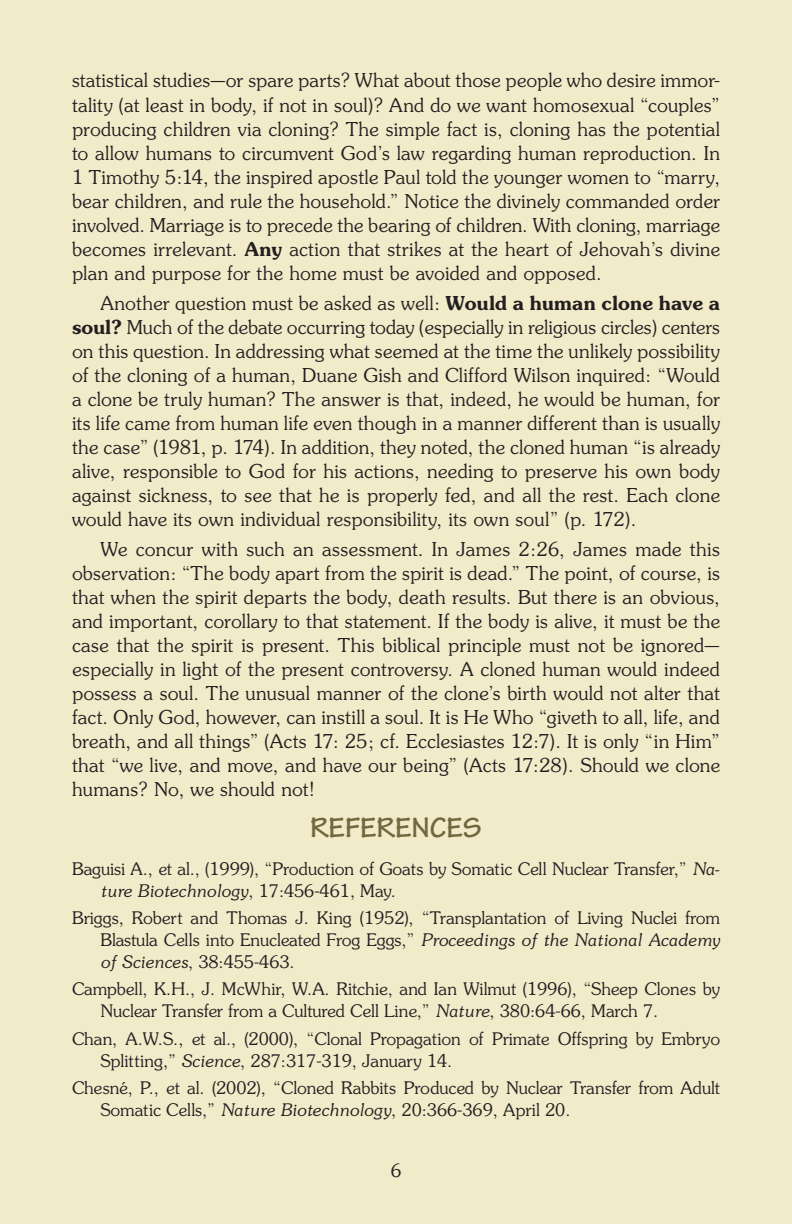
<style>
.page{position:relative;width:792px;height:1224px;background:#f2ebca}
.page>*{position:absolute;margin:0;border:0;box-sizing:border-box;transform-origin:0 0}
.Head_level_1{font:700 30px "Tekton Pro";letter-spacing:-.005em;color:#71683d}
.Body_Text{font:21px/24px "Souvenir Light DTC";letter-spacing:.015em;color:#231f20;text-align:justify}
.t1{font:20px "Souvenir Light DTC";color:#231f20}
.Reference{font:19px/21.8px "Souvenir Light DTC";color:#231f20}
.s1{font-family:"Souvenir Demi DTC"}
.s2{font-family:"Souvenir Light Italic DTC"}
</style>
<div class="page">
<p class="Body_Text" style="left:72px;top:69px;width:650px">statistical studies—or spare parts? What about those people who desire immor&shy;tality (at least in body, if not in soul)? And do we want homosexual “couples” producing children via cloning? The simple fact is, cloning has the potential to allow humans to circumvent God’s law regarding human reproduction. In 1 Timothy 5:14, the inspired apostle Paul told the younger women to “marry, bear children, and rule the household.” Notice the divinely commanded order involved. Marriage is to precede the bearing of children. With cloning, marriage becomes irrelevant. <span class="s1">Any</span> action that strikes at the heart of Jehovah’s divine plan and purpose for the home must be avoided and opposed.</p>
<p class="Body_Text" style="left:72px;top:291px;width:650px;text-indent:28px">Another question must be asked as well: <span class="s1">Would a human clone have a soul?</span> Much of the debate occurring today (especially in religious circles) centers on this question. In addressing what seemed at the time the unlikely possibility of the cloning of a human, Duane Gish and Clifford Wilson inquired: “Would a clone be truly human? The answer is that, indeed, he would be human, for its life came from human life even though in a manner different than is usually the case” (1981, p. 174). In addition, they noted, the cloned human “is already alive, responsible to God for his actions, needing to preserve his own body against sickness, to see that he is properly fed, and all the rest. Each clone would have its own individual responsibility, its own soul” (p. 172).</p>
<p class="Body_Text" style="left:72px;top:537px;width:650px;text-indent:28px">We concur with such an assessment. In James 2:26, James made this observation: “The body apart from the spirit is dead.” The point, of course, is that when the spirit departs the body, death results. But there is an obvious, and important, corollary to that statement. If the body is alive, it must be the case that the spirit is present. This biblical principle must not be ignored— especially in light of the present controversy. A cloned human would indeed possess a soul. The unusual manner of the clone’s birth would not alter that fact. Only God, however, can instill a soul. It is He Who “giveth to all, life, and breath, and all things” (Acts 17: 25; cf. Ecclesiastes 12:7). It is only “in Him” that “we live, and move, and have our being” (Acts 17:28). Should we clone humans? No, we should not!</p>
<p class="Head_level_1" style="left:310px;top:810px;width:173px">REFERENCES</p>
<p class="Reference" style="left:100px;top:858px;width:621px;text-indent:-28px">Baguisi A., et al., (1999), “Production of Goats by Somatic Cell Nuclear Transfer,” <span class="s2">Na&shy;ture Biotechnology</span>, 17:456-461, May.</p>
<p class="Reference" style="left:100px;top:908px;width:621px;text-align:justify;text-indent:-28px">Briggs, Robert and Thomas J. King (1952), “Transplantation of Living Nuclei from Blastula Cells into Enucleated Frog Eggs,” <span class="s2">Proceedings of the National Academy of Sciences</span>, 38:455-463.</p>
<p class="Reference" style="left:100px;top:979px;width:621px;text-indent:-28px">Campbell, K.H., J. McWhir, W.A. Ritchie, and Ian Wilmut (1996), “Sheep Clones by<br>Nuclear Transfer from a Cultured Cell Line,” <span class="s2">Nature</span>, 380:64-66, March 7.</p>
<p class="Reference" style="left:100px;top:1028px;width:621px;text-indent:-28px">Chan, A.W.S., et al., (2000), “Clonal Propagation of Primate Offspring by Embryo<br>Splitting,” <span class="s2">Science</span>, 287:317-319, January 14.</p>
<p class="Reference" style="left:100px;top:1078px;width:621px;text-indent:-28px">Chesné, P., et al. (2002), “Cloned Rabbits Produced by Nuclear Transfer from Adult<br>Somatic Cells,” <span class="s2">Nature Biotechnology</span>, 20:366-369, April 20.</p>
<p class="t1" style="left:391px;top:1160px;width:12px">6</p>
</div>
